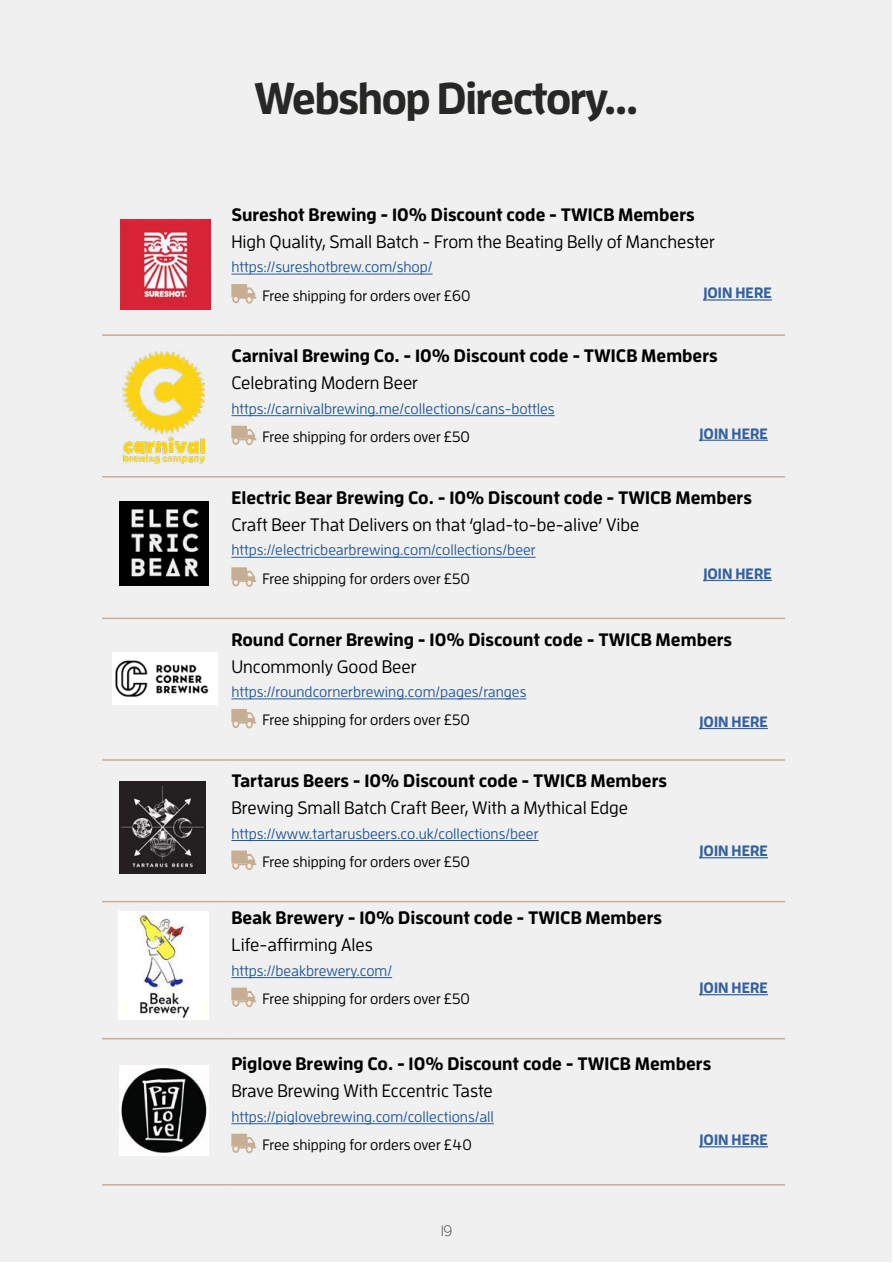
<style>
.page{position:relative;width:893px;height:1263px;background:#fff}
.page>*{position:absolute;margin:0;border:0;box-sizing:border-box;transform-origin:0 0}
.t1{font:700 44.4px "Enzo OT";letter-spacing:-.04em;color:#272726}
.t2{font:700 18px "Enzo OT";color:#000}
.t3{font:500 18px "Enzo OT";color:#000}
.t4{font:500 15px "Enzo OT";color:#265a9b}
.t5{font:500 15px "Enzo OT";color:#000}
.t6{font:700 15px "Enzo OT";color:#33609f}
.t7{font:300 15px "Enzo OT";color:#272726}
</style>
<div class="page">
<div style="left:1px;top:1px;width:891px;height:1261px;background:#f0f0f0"></div>
<hr style="left:102px;top:334px;width:123px;height:2px;background:#c7ad92">
<hr style="left:225px;top:334px;width:560px;height:2px;background:#c7ad92">
<hr style="left:231px;top:274px;width:202px;height:1px;background:#265a9b">
<svg style="left:231px;top:284px;width:25px;height:20px"></svg>
<hr style="left:102px;top:476px;width:123px;height:1px;background:#c7ad92">
<hr style="left:225px;top:476px;width:560px;height:1px;background:#c7ad92">
<hr style="left:231px;top:415px;width:324px;height:1px;background:#265a9b">
<svg style="left:231px;top:426px;width:25px;height:19px"></svg>
<img style="left:120px;top:219px;width:90px;height:90px">
<img style="left:122px;top:352px;width:83px;height:112px">
<hr style="left:102px;top:618px;width:123px;height:1px;background:#c7ad92">
<hr style="left:225px;top:618px;width:560px;height:1px;background:#c7ad92">
<hr style="left:231px;top:557px;width:305px;height:1px;background:#265a9b">
<svg style="left:231px;top:567px;width:25px;height:20px"></svg>
<img style="left:120px;top:501px;width:89px;height:84px">
<hr style="left:102px;top:759px;width:123px;height:2px;background:#c7ad92">
<hr style="left:225px;top:759px;width:560px;height:2px;background:#c7ad92">
<hr style="left:231px;top:698px;width:295px;height:1px;background:#265a9b">
<svg style="left:231px;top:709px;width:25px;height:19px"></svg>
<img style="left:112px;top:653px;width:105px;height:52px">
<hr style="left:102px;top:901px;width:123px;height:1px;background:#c7ad92">
<hr style="left:225px;top:901px;width:560px;height:1px;background:#c7ad92">
<hr style="left:231px;top:840px;width:308px;height:1px;background:#265a9b">
<svg style="left:231px;top:850px;width:25px;height:20px"></svg>
<img style="left:119px;top:781px;width:87px;height:92px">
<hr style="left:102px;top:1184px;width:123px;height:1px;background:#c7ad92">
<hr style="left:225px;top:1184px;width:560px;height:1px;background:#c7ad92">
<hr style="left:231px;top:1123px;width:263px;height:1px;background:#265a9b">
<svg style="left:231px;top:1134px;width:25px;height:19px"></svg>
<img style="left:120px;top:1066px;width:89px;height:90px">
<hr style="left:102px;top:1038px;width:123px;height:1px;background:#c7ad92">
<hr style="left:225px;top:1038px;width:560px;height:1px;background:#c7ad92">
<hr style="left:231px;top:977px;width:161px;height:1px;background:#265a9b">
<svg style="left:231px;top:988px;width:25px;height:19px"></svg>
<img style="left:119px;top:911px;width:89px;height:108px">
<hr style="left:703px;top:299px;width:69px;height:2px;background:#33609f">
<hr style="left:699px;top:440px;width:69px;height:1px;background:#33609f">
<hr style="left:703px;top:580px;width:69px;height:1px;background:#33609f">
<hr style="left:699px;top:728px;width:69px;height:1px;background:#33609f">
<hr style="left:699px;top:857px;width:69px;height:1px;background:#33609f">
<hr style="left:699px;top:994px;width:69px;height:1px;background:#33609f">
<hr style="left:699px;top:1146px;width:69px;height:1px;background:#33609f">
<h1 class="t1" style="left:254px;top:70px;width:386px">Webshop Directory...</h1>
<p class="t2" style="left:231px;top:203px;width:465px">Sureshot Brewing - 10% Discount code - TWICB Members</p>
<p class="t3" style="left:231px;top:231px;width:485px">High Quality, Small Batch - From the Beating Belly of Manchester</p>
<p class="t4" style="left:231px;top:258px;width:203px">https://sureshotbrew.com/shop/</p>
<p class="t5" style="left:262px;top:287px;width:210px">Free shipping for orders over £60</p>
<p class="t6" style="left:703px;top:284px;width:70px">JOIN HERE</p>
<p class="t2" style="left:231px;top:345px;width:488px">Carnival Brewing Co. - 10% Discount code - TWICB Members</p>
<p class="t3" style="left:231px;top:372px;width:188px">Celebrating Modern Beer</p>
<p class="t4" style="left:231px;top:400px;width:325px">https://carnivalbrewing.me/collections/cans-bottles</p>
<p class="t5" style="left:262px;top:428px;width:209px">Free shipping for orders over £50</p>
<p class="t6" style="left:699px;top:424px;width:70px">JOIN HERE</p>
<p class="t2" style="left:231px;top:486px;width:522px">Electric Bear Brewing Co. - 10% Discount code - TWICB Members</p>
<p class="t3" style="left:231px;top:514px;width:410px">Craft Beer That Delivers on that ‘glad-to-be-alive’ Vibe</p>
<p class="t4" style="left:231px;top:541px;width:306px">https://electricbearbrewing.com/collections/beer</p>
<p class="t5" style="left:262px;top:570px;width:209px">Free shipping for orders over £50</p>
<p class="t6" style="left:703px;top:564px;width:70px">JOIN HERE</p>
<p class="t2" style="left:231px;top:628px;width:502px">Round Corner Brewing - 10% Discount code - TWICB Members</p>
<p class="t3" style="left:231px;top:656px;width:187px">Uncommonly Good Beer</p>
<p class="t4" style="left:231px;top:683px;width:297px">https://roundcornerbrewing.com/pages/ranges</p>
<p class="t5" style="left:262px;top:711px;width:209px">Free shipping for orders over £50</p>
<p class="t6" style="left:699px;top:712px;width:70px">JOIN HERE</p>
<p class="t2" style="left:231px;top:769px;width:437px">Tartarus Beers - 10% Discount code - TWICB Members</p>
<p class="t3" style="left:231px;top:797px;width:398px">Brewing Small Batch Craft Beer, With a Mythical Edge</p>
<p class="t4" style="left:231px;top:824px;width:309px">https://www.tartarusbeers.co.uk/collections/beer</p>
<p class="t5" style="left:262px;top:853px;width:209px">Free shipping for orders over £50</p>
<p class="t2" style="left:231px;top:907px;width:432px">Beak Brewery - 10% Discount code - TWICB Members</p>
<p class="t3" style="left:231px;top:934px;width:143px">Life-affirming Ales</p>
<p class="t4" style="left:231px;top:961px;width:162px">https://beakbrewery.com/</p>
<p class="t5" style="left:262px;top:990px;width:209px">Free shipping for orders over £50</p>
<p class="t6" style="left:699px;top:841px;width:70px">JOIN HERE</p>
<p class="t6" style="left:699px;top:978px;width:70px">JOIN HERE</p>
<p class="t2" style="left:231px;top:1053px;width:481px">Piglove Brewing Co. - 10% Discount code - TWICB Members</p>
<p class="t3" style="left:231px;top:1080px;width:263px">Brave Brewing With Eccentric Taste</p>
<p class="t4" style="left:231px;top:1108px;width:264px">https://piglovebrewing.com/collections/all</p>
<p class="t5" style="left:262px;top:1136px;width:211px">Free shipping for orders over £40</p>
<p class="t6" style="left:699px;top:1130px;width:70px">JOIN HERE</p>
<p class="t7" style="left:441px;top:1222px;width:13px">19</p>
</div>
